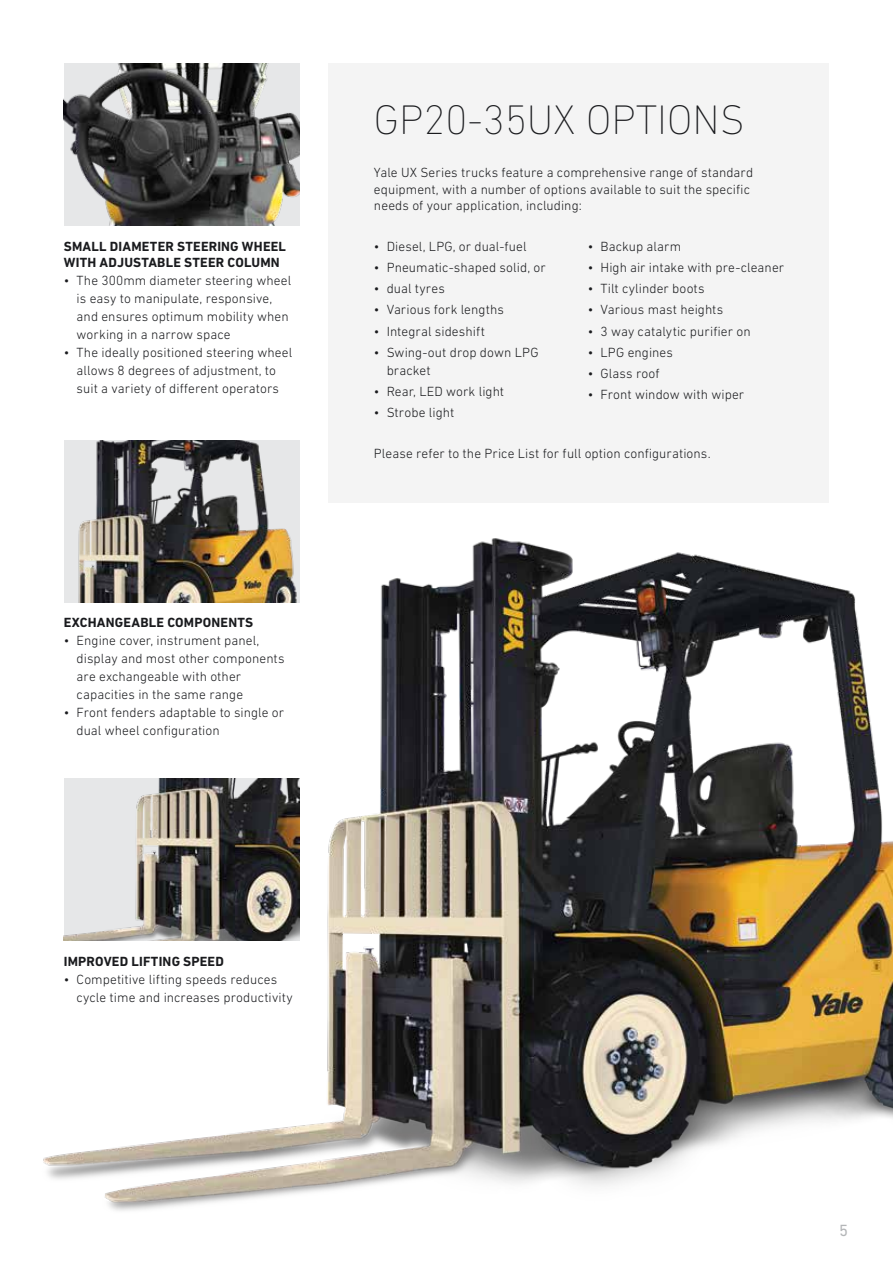
<style>
.page{position:relative;width:893px;height:1263px;background:#fff}
.page>*{position:absolute;margin:0;border:0;box-sizing:border-box;transform-origin:0 0}
.t1{font:200 42px "DIN Next LT Pro";color:#1a1b1e}
.t2{font:16.5px "DIN Next LT Pro";color:#b4b6b8}
.t3{font:300 13.5px/18px "DIN Next LT Pro";letter-spacing:.005em;color:#1a1b1e}
.t4{font:700 13.5px/16.5px "DIN Next LT Pro";letter-spacing:.015em;color:#1a1b1e}
</style>
<div class="page">
<div style="left:329px;top:64px;width:500px;height:439px;background:#f4f4f4"></div>
<img style="left:43px;top:496px;width:850px;height:715px">
<img style="left:64px;top:64px;width:236px;height:162px">
<img style="left:64px;top:779px;width:236px;height:162px">
<img style="left:64px;top:440px;width:236px;height:162px">
<p class="t4" style="left:64px;top:238px;width:224px">SMALL DIAMETER STEERING WHEEL<br>WITH ADJUSTABLE STEER COLUMN</p>
<p class="t3" style="left:77px;top:272px;width:216px;text-indent:-13px">• The 300mm diameter steering wheel is easy to manipulate, responsive, and ensures optimum mobility when working in a narrow space</p>
<p class="t3" style="left:64px;top:344px;width:230px;text-align:center">• The ideally positioned steering wheel allows 8 degrees of adjustment, to<br>suit a variety of different operators</p>
<p class="t4" style="left:64px;top:614px;width:191px">EXCHANGEABLE COMPONENTS</p>
<p class="t3" style="left:77px;top:631px;width:210px;text-indent:-13px">• Engine cover, instrument panel, display and most other components are exchangeable with other capacities in the same range</p>
<p class="t3" style="left:77px;top:703px;width:209px;text-indent:-13px">• Front fenders adaptable to single or dual wheel configuration</p>
<h1 class="t1" style="left:374px;top:96px;width:372px">GP20-35UX OPTIONS</h1>
<p class="t3" style="left:374px;top:164px;width:381px;line-height:16.5px">Yale UX Series trucks feature a comprehensive range of standard equipment, with a number of options available to suit the specific needs of your application, including:</p>
<p class="t3" style="left:374px;top:237px;width:154px">• Diesel, LPG, or dual-fuel</p>
<p class="t3" style="left:374px;top:258px;width:173px">• Pneumatic-shaped solid, or</p>
<p class="t3" style="left:374px;top:279px;width:72px">• dual tyres</p>
<p class="t3" style="left:374px;top:301px;width:131px">• Various fork lengths</p>
<p class="t3" style="left:374px;top:322px;width:112px">• Integral sideshift</p>
<p class="t3" style="left:387px;top:343px;width:153px;text-indent:-13px">• Swing-out drop down LPG bracket</p>
<p class="t3" style="left:374px;top:382px;width:132px">• Rear, LED work light</p>
<p class="t3" style="left:374px;top:403px;width:82px">• Strobe light</p>
<p class="t3" style="left:588px;top:237px;width:95px">• Backup alarm</p>
<p class="t3" style="left:588px;top:258px;width:198px">• High air intake with pre-cleaner</p>
<p class="t3" style="left:588px;top:279px;width:118px">• Tilt cylinder boots</p>
<p class="t3" style="left:588px;top:301px;width:137px">• Various mast heights</p>
<p class="t3" style="left:588px;top:322px;width:164px">• 3 way catalytic purifier on</p>
<p class="t3" style="left:588px;top:343px;width:87px">• LPG engines</p>
<p class="t3" style="left:588px;top:364px;width:73px">• Glass roof</p>
<p class="t3" style="left:588px;top:385px;width:158px">• Front window with wiper</p>
<p class="t3" style="left:374px;top:444px;width:338px">Please refer to the Price List for full option configurations.</p>
<p class="t4" style="left:64px;top:953px;width:162px">IMPROVED LIFTING SPEED</p>
<p class="t3" style="left:77px;top:970px;width:218px;text-indent:-13px">• Competitive lifting speeds reduces cycle time and increases productivity</p>
<p class="t2" style="left:839px;top:1221px;width:10px">5</p>
</div>
